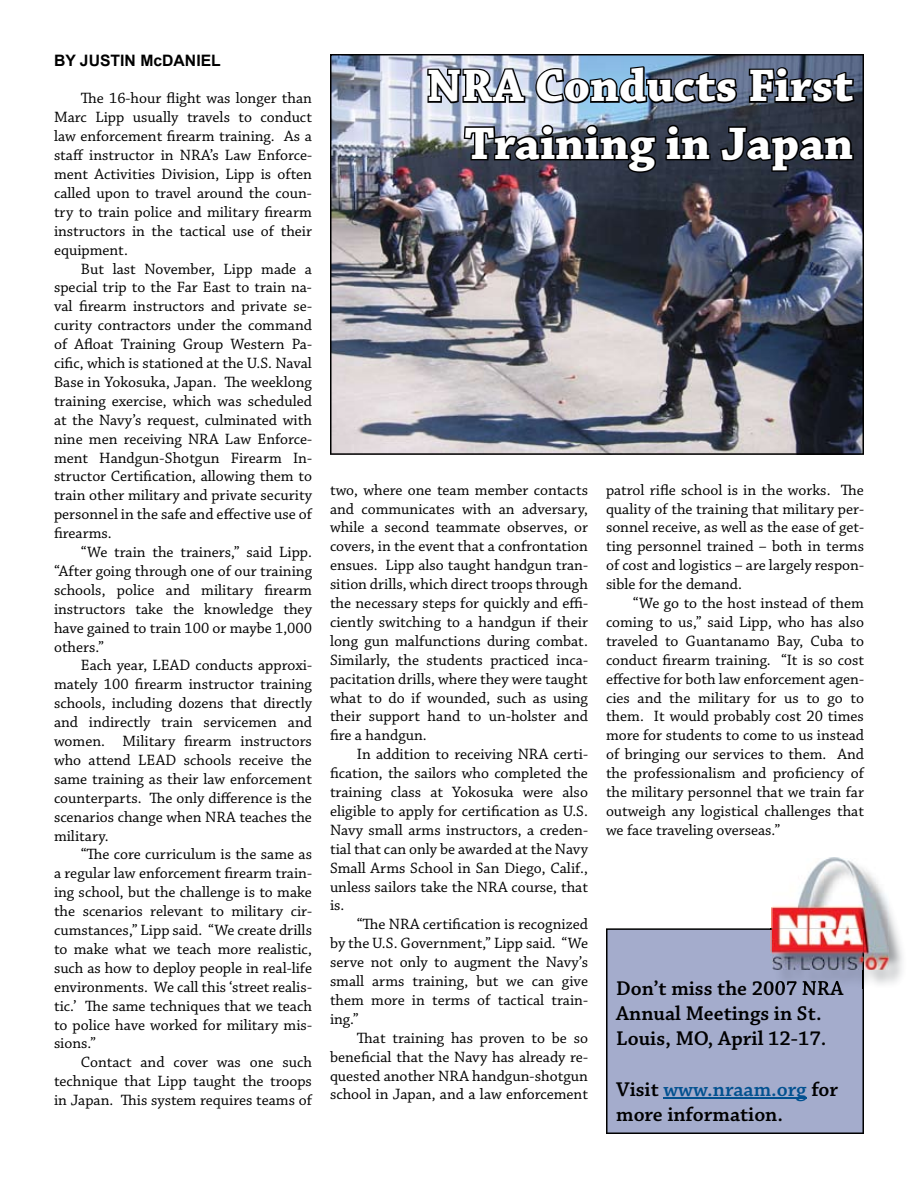
<style>
.page{position:relative;width:918px;height:1188px;background:#fff}
.page>*{position:absolute;margin:0;border:0;box-sizing:border-box;transform-origin:0 0}
.t1{font:700 48px/57.6px "Chaparral Pro";color:#fff;text-align:right}
.t2{font:600 21px/25.2px "Chaparral Pro";color:#000}
.t3{font:15.75px/18.9px "Chaparral Pro";color:#000;text-align:justify}
.t4{font:700 15.75px "Arial";color:#000}
.s1{color:#025190}
</style>
<div class="page">
<img style="left:330px;top:54px;width:534px;height:401px">
<svg style="left:426px;top:65px;width:430px;height:109px;background:#4d5665"></svg>
<div style="left:606px;top:928px;width:258px;height:206px;background:#a4accc"></div>
<hr style="left:663px;top:1097px;width:144px;height:1px;background:#025190">
<img style="left:864px;top:908px;width:39px;height:76px">
<img style="left:772px;top:970px;width:91px;height:19px">
<svg style="left:863px;top:970px;width:1px;height:19px"></svg>
<img style="left:772px;top:980px;width:72px;height:9px">
<img style="left:772px;top:858px;width:117px;height:112px">
<img style="left:772px;top:929px;width:91px;height:41px">
<p class="t4" style="left:54px;top:50px;width:168px">BY JUSTIN McDANIEL</p>
<p class="t3" style="left:54px;top:90px;width:260px;text-indent:27px">The 16-hour flight was longer than Marc Lipp usually travels to conduct law enforcement firearm training. As a staff instructor in NRA’s Law Enforce&shy;ment Activities Division, Lipp is often called upon to travel around the coun&shy;try to train police and military firearm instructors in the tactical use of their equipment.</p>
<p class="t3" style="left:54px;top:260px;width:260px;text-indent:27px">But last November, Lipp made a special trip to the Far East to train na&shy;val firearm instructors and private se&shy;curity contractors under the command of Afloat Training Group Western Pa&shy;cific, which is stationed at the U.S. Naval Base in Yokosuka, Japan. The weeklong training exercise, which was scheduled at the Navy’s request, culminated with nine men receiving NRA Law Enforce&shy;ment Handgun-Shotgun Firearm In&shy;structor Certification, allowing them to train other military and private security personnel in the safe and effective use of firearms.</p>
<p class="t3" style="left:54px;top:543px;width:260px;text-indent:27px">“We train the trainers,” said Lipp. “After going through one of our training schools, police and military firearm instructors take the knowledge they have gained to train 100 or maybe 1,000 others.”</p>
<p class="t3" style="left:54px;top:657px;width:260px;text-indent:27px">Each year, LEAD conducts approxi&shy;mately 100 firearm instructor training schools, including dozens that directly and indirectly train servicemen and women. Military firearm instructors who attend LEAD schools receive the same training as their law enforcement counterparts. The only difference is the scenarios change when NRA teaches the military.</p>
<p class="t3" style="left:54px;top:846px;width:260px;text-indent:27px">“The core curriculum is the same as a regular law enforcement firearm train&shy;ing school, but the challenge is to make the scenarios relevant to military cir&shy;cumstances,” Lipp said. “We create drills to make what we teach more realistic, such as how to deploy people in real-life environments. We call this ‘street realis&shy;tic.’ The same techniques that we teach to police have worked for military mis&shy;sions.”</p>
<p class="t3" style="left:54px;top:1054px;width:260px;text-indent:27px">Contact and cover was one such technique that Lipp taught the troops in Japan. This system requires teams of</p>
<h1 class="t1" style="left:427px;top:59px;width:428px">NRA Conducts First<br>Training in Japan</h1>
<p class="t3" style="left:330px;top:481px;width:260px">two, where one team member contacts and communicates with an adversary, while a second teammate observes, or covers, in the event that a confrontation ensues. Lipp also taught handgun tran&shy;sition drills, which direct troops through the necessary steps for quickly and effi&shy;ciently switching to a handgun if their long gun malfunctions during combat.<br>Similarly, the students practiced inca&shy;pacitation drills, where they were taught what to do if wounded, such as using their support hand to un-holster and fire a handgun.</p>
<p class="t3" style="left:330px;top:745px;width:260px;text-indent:27px">In addition to receiving NRA certi&shy;fication, the sailors who completed the training class at Yokosuka were also eligible to apply for certification as U.S.<br>Navy small arms instructors, a creden&shy;tial that can only be awarded at the Navy Small Arms School in San Diego, Calif., unless sailors take the NRA course, that is.</p>
<p class="t3" style="left:330px;top:916px;width:260px;text-indent:27px">“The NRA certification is recognized by the U.S. Government,” Lipp said. “We serve not only to augment the Navy’s small arms training, but we can give them more in terms of tactical train&shy;ing.”</p>
<p class="t3" style="left:330px;top:1029px;width:260px;text-indent:27px">That training has proven to be so beneficial that the Navy has already re&shy;quested another NRA handgun-shotgun school in Japan, and a law enforcement</p>
<p class="t3" style="left:606px;top:481px;width:260px">patrol rifle school is in the works. The quality of the training that military per&shy;sonnel receive, as well as the ease of get&shy;ting personnel trained – both in terms of cost and logistics – are largely respon&shy;sible for the demand.</p>
<p class="t3" style="left:606px;top:594px;width:260px;text-indent:27px">“We go to the host instead of them coming to us,” said Lipp, who has also traveled to Guantanamo Bay, Cuba to conduct firearm training. “It is so cost effective for both law enforcement agen&shy;cies and the military for us to go to them. It would probably cost 20 times more for students to come to us instead of bringing our services to them. And the professionalism and proficiency of the military personnel that we train far outweigh any logistical challenges that we face traveling overseas.”</p>
<h2 class="t2" style="left:616px;top:976px;width:229px">Don’t miss the 2007 NRA<br>Annual Meetings in St.<br>Louis, MO, April 12-17.</h2>
<h2 class="t2" style="left:616px;top:1077px;width:223px">Visit <span class="s1">www.nraam.org</span> for more information.</h2>
</div>
